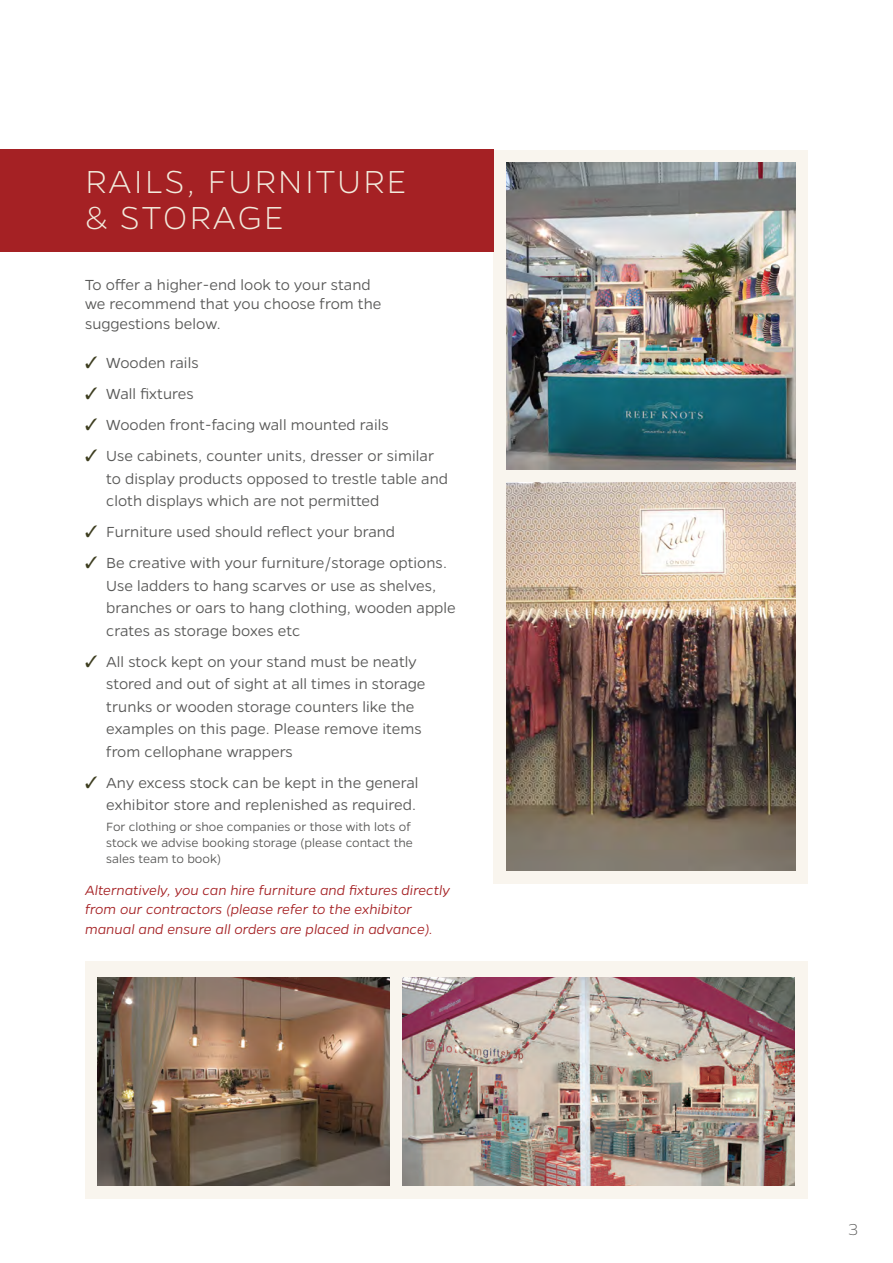
<style>
.page{position:relative;width:893px;height:1263px;background:#fff}
.page>*{position:absolute;margin:0;border:0;box-sizing:border-box;transform-origin:0 0}
.Big_Body_Copy{font:200 36px/36px "Gentona";letter-spacing:.06em;color:#f2ebdd}
.t1{font:200 18px "Gentona";color:#585857}
.body_bullet{font:300 16.5px/22.5px "Gentona";color:#585857}
.normal_body{font:300 16.5px/19.5px "Gentona";color:#585857}
.body_bullet-2{font:italic 300 15px/19.5px "Gentona";color:#a52124}
.body_bullet-3{font:300 13.5px/15.6px "Gentona";color:#585857}
.s1{color:#3e3e20}
</style>
<div class="page">
<div style="left:493px;top:150px;width:315px;height:733px;background:#f9f5ee"></div>
<img style="left:506px;top:162px;width:289px;height:308px">
<div style="left:85px;top:962px;width:723px;height:237px;background:#f9f5ee"></div>
<img style="left:506px;top:483px;width:289px;height:387px">
<img style="left:403px;top:977px;width:392px;height:209px">
<img style="left:98px;top:977px;width:292px;height:209px">
<div style="left:0;top:149px;width:493px;height:102px;background:#a52124"></div>
<p class="Big_Body_Copy" style="left:85px;top:163px;width:323px">RAILS, FURNITURE &amp; STORAGE</p>
<p class="normal_body" style="left:85px;top:275px;width:298px">To offer a higher-end look to your stand we recommend that you choose from the suggestions below.</p>
<p class="body_bullet" style="left:85px;top:352px;width:115px"><span class="s1">✓</span> Wooden rails</p>
<p class="body_bullet" style="left:85px;top:383px;width:110px"><span class="s1">✓</span> Wall fixtures</p>
<p class="body_bullet" style="left:85px;top:414px;width:305px"><span class="s1">✓</span> Wooden front-facing wall mounted rails</p>
<p class="body_bullet" style="left:106px;top:445px;width:343px;text-indent:-21px"><span class="s1">✓</span> Use cabinets, counter units, dresser or similar to display products opposed to trestle table and cloth displays which are not permitted</p>
<p class="body_bullet" style="left:85px;top:521px;width:312px"><span class="s1">✓</span> Furniture used should reflect your brand</p>
<p class="body_bullet" style="left:106px;top:552px;width:351px;text-indent:-21px"><span class="s1">✓</span> Be creative with your furniture/storage options.<br>Use ladders to hang scarves or use as shelves, branches or oars to hang clothing, wooden apple crates as storage boxes etc</p>
<p class="body_bullet" style="left:106px;top:650px;width:321px;text-indent:-21px"><span class="s1">✓</span> All stock kept on your stand must be neatly stored and out of sight at all times in storage trunks or wooden storage counters like the examples on this page. Please remove items from cellophane wrappers</p>
<p class="body_bullet" style="left:85px;top:771px;width:335px;text-align:right"><span class="s1">✓</span> Any excess stock can be kept in the general exhibitor store and replenished as required.</p>
<p class="body_bullet-3" style="left:106px;top:819px;width:308px">For clothing or shoe companies or those with lots of stock we advise booking storage (please contact the sales team to book)</p>
<p class="body_bullet-2" style="left:85px;top:880px;width:366px">Alternatively, you can hire furniture and fixtures directly from our contractors (please refer to the exhibitor manual and ensure all orders are placed in advance).</p>
<p class="t1" style="left:848px;top:1219px;width:11px">3</p>
</div>
